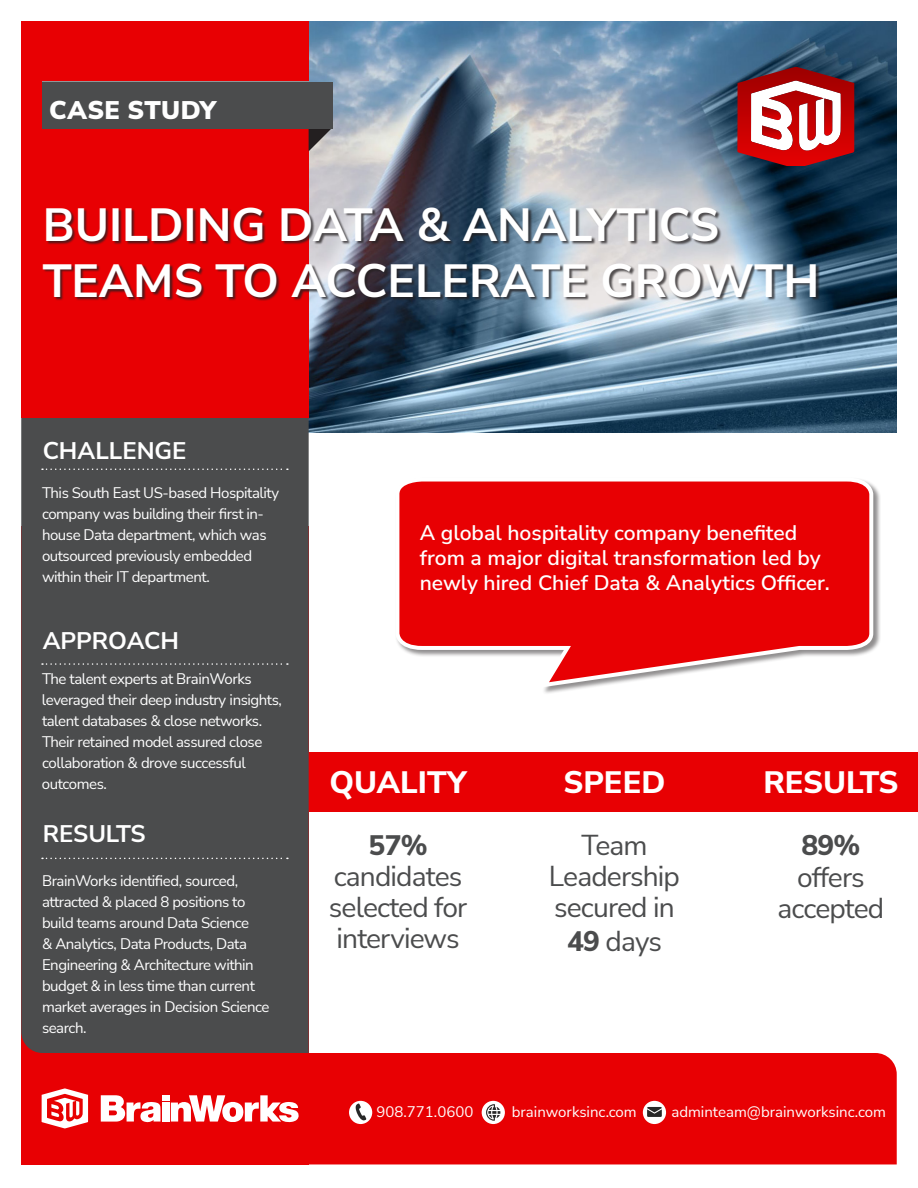
<style>
.page{position:relative;width:918px;height:1188px;background:#fff}
.page>*{position:absolute;margin:0;border:0;box-sizing:border-box;transform-origin:0 0}
.t1{font:700 46.5px/55.5px "Nunito Sans";color:#fff}
.t2{font:800 30.9px "Nunito Sans";color:#fff}
.t3{font:28.2px/30.9px "Nunito Sans";letter-spacing:-.03em;color:#4b4c4d;text-align:center}
.t4{font:800 28.2px "Nunito Sans";color:#4b4c4d}
.t5{font:900 25.5px "Nunito Sans";letter-spacing:.015em;color:#fff}
.t6{font:700 24px "Nunito Sans";color:#fff}
.t7{font:600 21.15px/25.3px "Nunito Sans";color:#fff}
.t8{font:15px/21px "Nunito Sans";letter-spacing:-.03em;color:#fff}
.t9{font:15px "Nunito Sans";color:#fff}
.s1{font-weight:800}
</style>
<div class="page">
<div style="left:294px;top:752px;width:624px;height:60px;background:#e80003"></div>
<img style="left:309px;top:21px;width:588px;height:411px">
<div style="left:309px;top:1053px;width:588px;height:111px;background:#e80003"></div>
<div style="left:21px;top:526px;width:288px;height:638px;background:#e80003"></div>
<div style="left:21px;top:418px;width:288px;height:635px;background:#4b4c4d"></div>
<div style="left:21px;top:21px;width:288px;height:397px;background:#e80003"></div>
<div style="left:396px;top:477px;width:485px;height:218px;background:#231f20;opacity:.5"></div>
<svg style="left:396px;top:477px;width:479px;height:213px"></svg>
<div style="left:42px;top:81px;width:267px;height:47px;background:#939598"></div>
<svg style="left:42px;top:469px;width:246px;height:1px"></svg>
<svg style="left:42px;top:663px;width:246px;height:2px"></svg>
<svg style="left:42px;top:858px;width:246px;height:1px"></svg>
<svg style="left:309px;top:129px;width:23px;height:22px"></svg>
<div style="left:42px;top:82px;width:290px;height:47px;background:#4b4c4d"></div>
<svg style="left:101px;top:1095px;width:198px;height:28px"></svg>
<svg style="left:42px;top:1088px;width:46px;height:40px"></svg>
<div style="left:43px;top:207px;width:777px;height:94px;background:#231f20;opacity:.75"></div>
<div style="left:349px;top:1101px;width:23px;height:23px;background:#fff;border-radius:50%"></div>
<svg style="left:356px;top:1104px;width:10px;height:16px"></svg>
<div style="left:482px;top:1101px;width:23px;height:23px;background:#fff;border-radius:50%"></div>
<svg style="left:486px;top:1104px;width:14px;height:17px"></svg>
<div style="left:643px;top:1101px;width:23px;height:23px;background:#fff;border-radius:50%"></div>
<svg style="left:647px;top:1107px;width:15px;height:10px"></svg>
<svg style="left:737px;top:67px;width:117px;height:98px"></svg>
<p class="t5" style="left:49px;top:92px;width:169px">CASE STUDY</p>
<p class="t1" style="left:43px;top:195px;width:778px">BUILDING DATA &amp; ANALYTICS<br>TEAMS TO ACCELERATE GROWTH</p>
<p class="t6" style="left:43px;top:434px;width:145px">CHALLENGE</p>
<p class="t8" style="left:42px;top:481px;width:239px">This South East US-based Hospitality company was building their first in&shy;house Data department, which was outsourced previously embedded within their IT department.</p>
<p class="t6" style="left:43px;top:623px;width:138px">APPROACH</p>
<p class="t8" style="left:42px;top:668px;width:241px">The talent experts at BrainWorks leveraged their deep industry insights, talent databases &amp; close networks.<br>Their retained model assured close collaboration &amp; drove successful outcomes.</p>
<p class="t6" style="left:43px;top:817px;width:105px">RESULTS</p>
<p class="t8" style="left:42px;top:870px;width:229px">BrainWorks identified, sourced, attracted &amp; placed 8 positions to build teams around Data Science<br>&amp; Analytics, Data Products, Data<br>Engineering &amp; Architecture within budget &amp; in less time than current market averages in Decision Science search.</p>
<p class="t7" style="left:420px;top:519px;width:411px">A global hospitality company benefited from a major digital transformation led by newly hired Chief Data &amp; Analytics Officer.</p>
<p class="t2" style="left:330px;top:760px;width:139px">QUALITY</p>
<p class="t3" style="left:329px;top:829px;width:140px"><span class="s1">57% </span>candidates selected for interviews</p>
<p class="t2" style="left:564px;top:760px;width:103px">SPEED</p>
<p class="t3" style="left:549px;top:829px;width:133px">Team<br>Leadership secured in</p>
<p class="t3" style="left:567px;top:924px;width:96px"><span class="s1">49</span> days</p>
<p class="t2" style="left:763px;top:760px;width:137px">RESULTS</p>
<p class="t4" style="left:801px;top:826px;width:60px">89%</p>
<p class="t3" style="left:778px;top:861px;width:108px">offers accepted</p>
<p class="t9" style="left:376px;top:1102px;width:98px">908.771.0600</p>
<p class="t9" style="left:512px;top:1102px;width:126px">brainworksinc.com</p>
<p class="t9" style="left:671px;top:1102px;width:216px">adminteam@brainworksinc.com</p>
</div>
